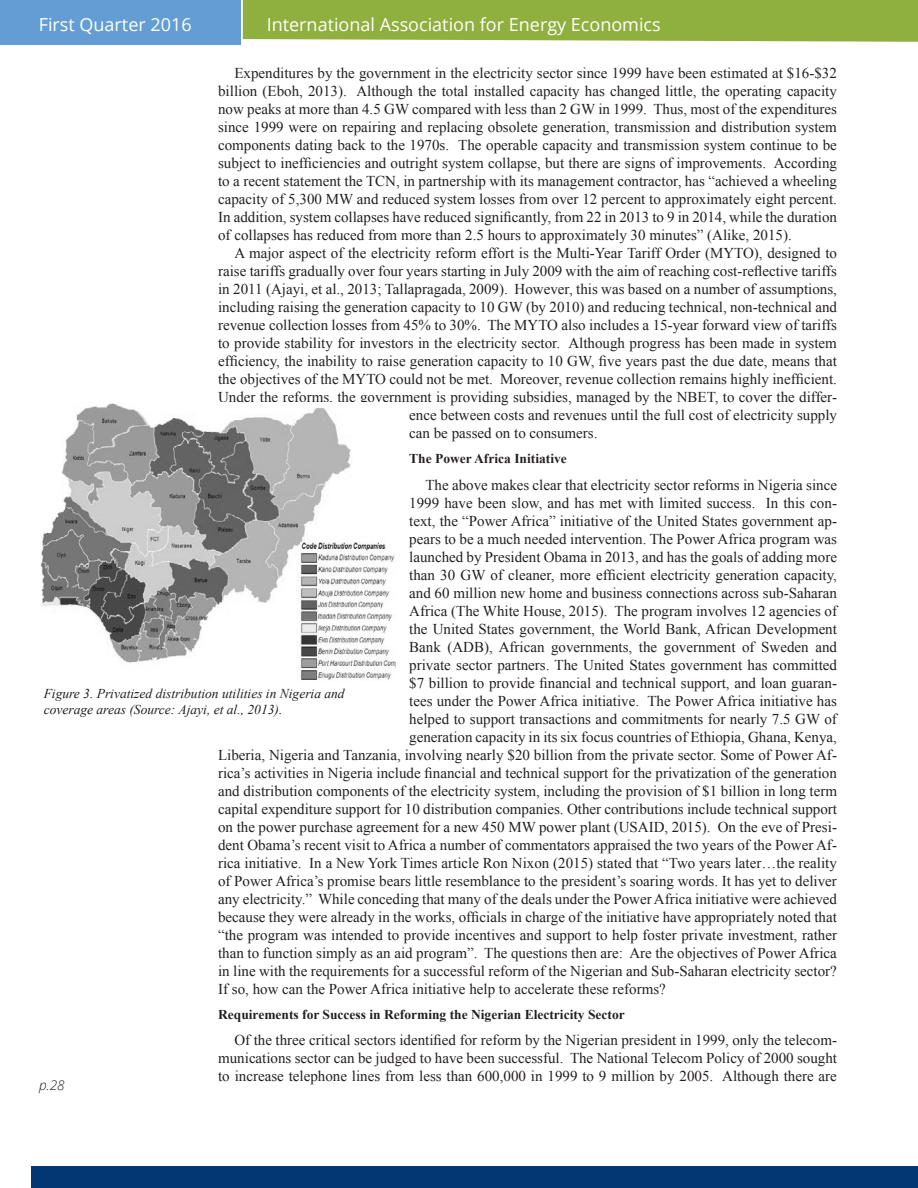
<style>
.page{position:relative;width:918px;height:1188px;background:#fff}
.page>*{position:absolute;margin:0;border:0;box-sizing:border-box;transform-origin:0 0}
.White_Page_Headers{font:18px "Open Sans";color:#fff}
.Standard_Paragraph{font:15px/18px "Times New Roman";color:#231f20;text-align:justify}
.t_table_Head{font:italic 13.5px/16.5px "Times New Roman";color:#231f20}
.Heading{font:700 13.5px "Times New Roman";color:#231f20}
.t1{font:italic 300 13.5px "Open Sans";color:#231f20}
</style>
<div class="page">
<div style="left:31px;top:1166px;width:887px;height:22px;background:#013874"></div>
<div style="left:243px;top:0;width:675px;height:42px;background:#8faf3e"></div>
<div style="left:0;top:0;width:240px;height:44px;background:#639dd4"></div>
<img style="left:41px;top:403px;width:355px;height:277px">
<p class="White_Page_Headers" style="left:39px;top:13px;width:154px">First Quarter 2016</p>
<p class="White_Page_Headers" style="left:267px;top:13px;width:396px">International Association for Energy Economics</p>
<p class="Standard_Paragraph" style="left:218px;top:64px;width:620px;text-indent:16px">Expenditures by the government in the electricity sector since 1999 have been estimated at $16-$32 billion (Eboh, 2013). Although the total installed capacity has changed little, the operating capacity now peaks at more than 4.5 GW compared with less than 2 GW in 1999. Thus, most of the expenditures since 1999 were on repairing and replacing obsolete generation, transmission and distribution system components dating back to the 1970s. The operable capacity and transmission system continue to be subject to inefficiencies and outright system collapse, but there are signs of improvements. According to a recent statement the TCN, in partnership with its management contractor, has “achieved a wheeling capacity of 5,300 MW and reduced system losses from over 12 percent to approximately eight percent.<br>In addition, system collapses have reduced significantly, from 22 in 2013 to 9 in 2014, while the duration of collapses has reduced from more than 2.5 hours to approximately 30 minutes” (Alike, 2015).</p>
<p class="Standard_Paragraph" style="left:234px;top:244px;width:604px">A major aspect of the electricity reform effort is the Multi-Year Tariff Order (MYTO), designed to</p>
<p class="Standard_Paragraph" style="left:218px;top:262px;width:620px">raise tariffs gradually over four years starting in July 2009 with the aim of reaching cost-reflective tariffs</p>
<p class="Standard_Paragraph" style="left:218px;top:280px;width:620px">in 2011 (Ajayi, et al., 2013; Tallapragada, 2009). However, this was based on a number of assumptions,</p>
<p class="Standard_Paragraph" style="left:218px;top:298px;width:620px">including raising the generation capacity to 10 GW (by 2010) and reducing technical, non-technical and</p>
<p class="Standard_Paragraph" style="left:218px;top:316px;width:620px">revenue collection losses from 45% to 30%. The MYTO also includes a 15-year forward view of tariffs</p>
<p class="Standard_Paragraph" style="left:218px;top:334px;width:620px">to provide stability for investors in the electricity sector. Although progress has been made in system</p>
<p class="Standard_Paragraph" style="left:218px;top:352px;width:620px">efficiency, the inability to raise generation capacity to 10 GW, five years past the due date, means that</p>
<p class="Standard_Paragraph" style="left:218px;top:370px;width:620px">the objectives of the MYTO could not be met. Moreover, revenue collection remains highly inefficient.</p>
<p class="Standard_Paragraph" style="left:218px;top:388px;width:620px">Under the reforms, the government is providing subsidies, managed by the NBET, to cover the differ-</p>
<p class="Standard_Paragraph" style="left:409px;top:406px;width:429px">ence between costs and revenues until the full cost of electricity supply</p>
<p class="Standard_Paragraph" style="left:409px;top:424px;width:190px">can be passed on to consumers.</p>
<p class="Heading" style="left:409px;top:449px;width:159px">The Power Africa Initiative</p>
<p class="Standard_Paragraph" style="left:425px;top:475px;width:413px">The above makes clear that electricity sector reforms in Nigeria since</p>
<p class="Standard_Paragraph" style="left:409px;top:493px;width:429px">1999 have been slow, and has met with limited success. In this con-</p>
<p class="Standard_Paragraph" style="left:409px;top:511px;width:429px">text, the “Power Africa” initiative of the United States government ap-</p>
<p class="Standard_Paragraph" style="left:409px;top:529px;width:429px">pears to be a much needed intervention. The Power Africa program was</p>
<p class="Standard_Paragraph" style="left:409px;top:547px;width:429px">launched by President Obama in 2013, and has the goals of adding more</p>
<p class="Standard_Paragraph" style="left:409px;top:565px;width:429px">than 30 GW of cleaner, more efficient electricity generation capacity,</p>
<p class="Standard_Paragraph" style="left:409px;top:583px;width:429px">and 60 million new home and business connections across sub-Saharan</p>
<p class="Standard_Paragraph" style="left:409px;top:601px;width:429px">Africa (The White House, 2015). The program involves 12 agencies of</p>
<p class="Standard_Paragraph" style="left:409px;top:619px;width:429px">the United States government, the World Bank, African Development</p>
<p class="Standard_Paragraph" style="left:409px;top:637px;width:429px">Bank (ADB), African governments, the government of Sweden and</p>
<p class="Standard_Paragraph" style="left:409px;top:655px;width:429px">private sector partners. The United States government has committed</p>
<p class="Standard_Paragraph" style="left:409px;top:673px;width:429px">$7 billion to provide financial and technical support, and loan guaran-</p>
<p class="Standard_Paragraph" style="left:409px;top:691px;width:429px">tees under the Power Africa initiative. The Power Africa initiative has</p>
<p class="Standard_Paragraph" style="left:409px;top:709px;width:429px">helped to support transactions and commitments for nearly 7.5 GW of</p>
<p class="Standard_Paragraph" style="left:409px;top:727px;width:429px">generation capacity in its six focus countries of Ethiopia, Ghana, Kenya,</p>
<p class="Standard_Paragraph" style="left:218px;top:745px;width:620px">Liberia, Nigeria and Tanzania, involving nearly $20 billion from the private sector. Some of Power Af-</p>
<p class="Standard_Paragraph" style="left:218px;top:763px;width:620px">rica’s activities in Nigeria include financial and technical support for the privatization of the generation</p>
<p class="Standard_Paragraph" style="left:218px;top:781px;width:620px">and distribution components of the electricity system, including the provision of $1 billion in long term</p>
<p class="Standard_Paragraph" style="left:218px;top:799px;width:620px">capital expenditure support for 10 distribution companies. Other contributions include technical support</p>
<p class="Standard_Paragraph" style="left:218px;top:817px;width:620px">on the power purchase agreement for a new 450 MW power plant (USAID, 2015). On the eve of Presi-</p>
<p class="Standard_Paragraph" style="left:218px;top:835px;width:620px">dent Obama’s recent visit to Africa a number of commentators appraised the two years of the Power Af-</p>
<p class="Standard_Paragraph" style="left:218px;top:853px;width:620px">rica initiative. In a New York Times article Ron Nixon (2015) stated that “Two years later…the reality</p>
<p class="Standard_Paragraph" style="left:218px;top:871px;width:620px">of Power Africa’s promise bears little resemblance to the president’s soaring words. It has yet to deliver</p>
<p class="Standard_Paragraph" style="left:218px;top:889px;width:620px">any electricity.” While conceding that many of the deals under the Power Africa initiative were achieved</p>
<p class="Standard_Paragraph" style="left:218px;top:907px;width:620px">because they were already in the works, officials in charge of the initiative have appropriately noted that</p>
<p class="Standard_Paragraph" style="left:218px;top:925px;width:620px">“the program was intended to provide incentives and support to help foster private investment, rather</p>
<p class="Standard_Paragraph" style="left:218px;top:943px;width:620px">than to function simply as an aid program”. The questions then are: Are the objectives of Power Africa</p>
<p class="Standard_Paragraph" style="left:218px;top:961px;width:620px">in line with the requirements for a successful reform of the Nigerian and Sub-Saharan electricity sector?</p>
<p class="Standard_Paragraph" style="left:218px;top:979px;width:449px">If so, how can the Power Africa initiative help to accelerate these reforms?</p>
<p class="Heading" style="left:218px;top:1005px;width:408px">Requirements for Success in Reforming the Nigerian Electricity Sector</p>
<p class="Standard_Paragraph" style="left:218px;top:1031px;width:620px;text-indent:16px">Of the three critical sectors identified for reform by the Nigerian president in 1999, only the telecom&shy;munications sector can be judged to have been successful. The National Telecom Policy of 2000 sought to increase telephone lines from less than 600,000 in 1999 to 9 million by 2005. Although there are</p>
<p class="t_table_Head" style="left:44px;top:685px;width:303px">Figure 3. Privatized distribution utilities in Nigeria and coverage areas (Source: Ajayi, et al., 2013).</p>
<p class="t1" style="left:39px;top:1076px;width:27px">p.28</p>
</div>
